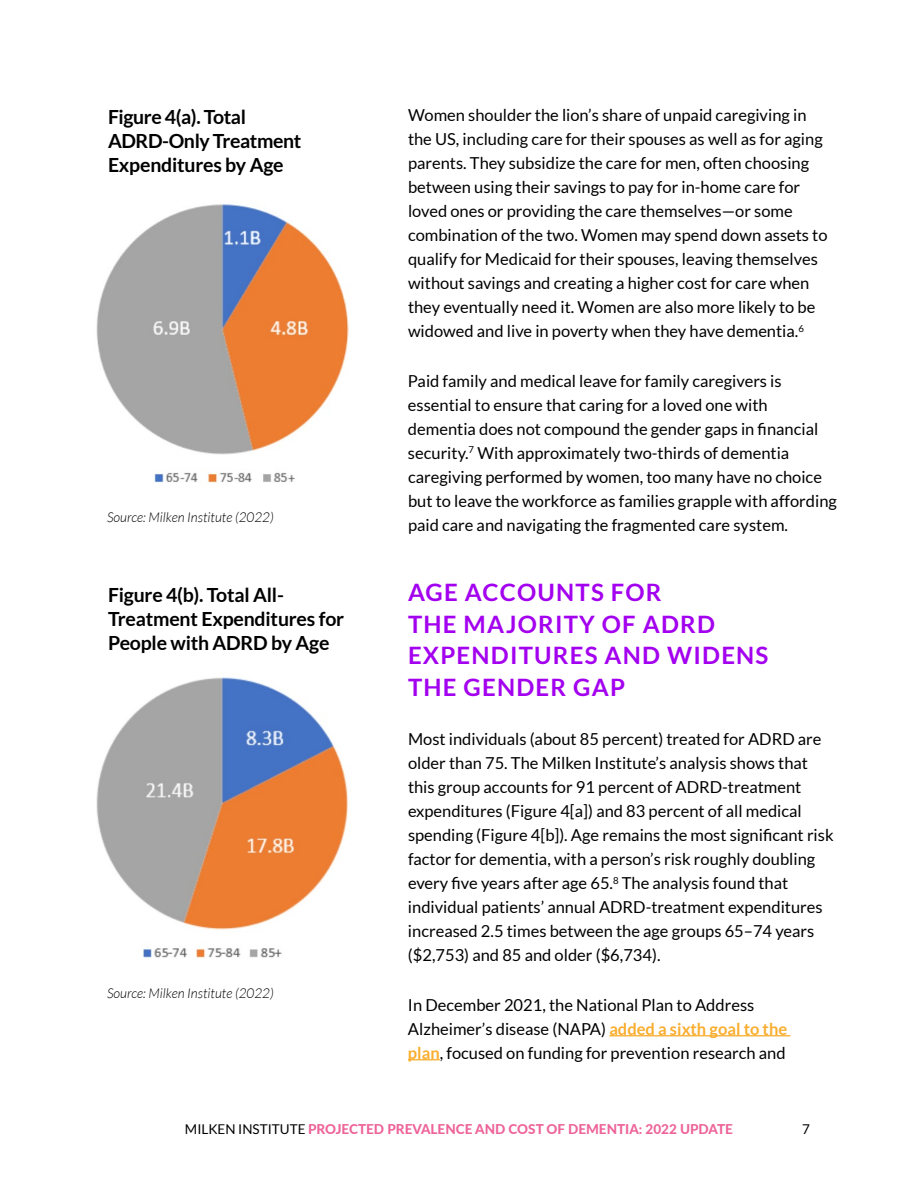
<style>
.page{position:relative;width:918px;height:1188px;background:#fff}
.page>*{position:absolute;margin:0;border:0;box-sizing:border-box;transform-origin:0 0}
.t1{font:700 24px/31.5px "Lato";letter-spacing:.05em;color:#a300ef}
.t2{font:700 19.5px/24px "Lato";letter-spacing:-.01em;color:#000}
.t3{font:16.5px/24px "Lato";color:#000}
.t4{font:800 13.5px "Lato";color:#ed649a}
.t5{font:italic 300 13.5px "Lato";color:#000}
.t6{font:13.5px "Lato";color:#000}
.s1{font-weight:700;color:#f9ae2f}
.s2{font-weight:400;color:#000}
</style>
<div class="page">
<hr style="left:609px;top:1035px;width:181px;height:1px;background:#f9ae2f">
<hr style="left:408px;top:1059px;width:32px;height:1px;background:#f9ae2f">
<img style="left:96px;top:204px;width:253px;height:279px">
<img style="left:96px;top:677px;width:253px;height:281px">
<div style="left:288px;top:942px;width:14px;height:22px;background:#fff"></div>
<p class="t2" style="left:108px;top:104px;width:195px">Figure 4(a). Total<br>ADRD-Only Treatment<br>Expenditures by Age</p>
<p class="t5" style="left:107px;top:510px;width:168px">Source: Milken Institute (2022)</p>
<p class="t2" style="left:108px;top:583px;width:238px">Figure 4(b). Total All-<br>Treatment Expenditures for<br>People with ADRD by Age</p>
<p class="t5" style="left:107px;top:986px;width:168px">Source: Milken Institute (2022)</p>
<p class="t3" style="left:408px;top:103px;width:421px">Women shoulder the lion’s share of unpaid caregiving in the US, including care for their spouses as well as for aging parents. They subsidize the care for men, often choosing between using their savings to pay for in-home care for loved ones or providing the care themselves—or some combination of the two. Women may spend down assets to qualify for Medicaid for their spouses, leaving themselves without savings and creating a higher cost for care when they eventually need it. Women are also more likely to be widowed and live in poverty when they have dementia.<sup>6</sup></p>
<p class="t3" style="left:408px;top:369px;width:431px">Paid family and medical leave for family caregivers is essential to ensure that caring for a loved one with dementia does not compound the gender gaps in financial security.<sup>7</sup> With approximately two-thirds of dementia caregiving performed by women, too many have no choice but to leave the workforce as families grapple with affording paid care and navigating the fragmented care system.</p>
<h1 class="t1" style="left:408px;top:576px;width:362px">AGE ACCOUNTS FOR<br>THE MAJORITY OF ADRD<br>EXPENDITURES AND WIDENS<br>THE GENDER GAP</h1>
<p class="t3" style="left:408px;top:727px;width:427px">Most individuals (about 85 percent) treated for ADRD are older than 75. The Milken Institute’s analysis shows that this group accounts for 91 percent of ADRD-treatment expenditures (Figure 4[a]) and 83 percent of all medical spending (Figure 4[b]). Age remains the most significant risk factor for dementia, with a person’s risk roughly doubling every five years after age 65.<sup>8</sup> The analysis found that individual patients’ annual ADRD-treatment expenditures increased 2.5 times between the age groups 65–74 years ($2,753) and 85 and older ($6,734).</p>
<p class="t3" style="left:408px;top:993px;width:381px">In December 2021, the National Plan to Address<br>Alzheimer’s disease (NAPA) <span class="s1">added a sixth goal to the plan</span>, focused on funding for prevention research and</p>
<p class="t4" style="left:185px;top:1119px;width:550px"><span class="s2">MILKEN INSTITUTE</span> PROJECTED PREVALENCE AND COST OF DEMENTIA: 2022 UPDATE</p>
<p class="t6" style="left:802px;top:1122px;width:9px">7</p>
</div>
